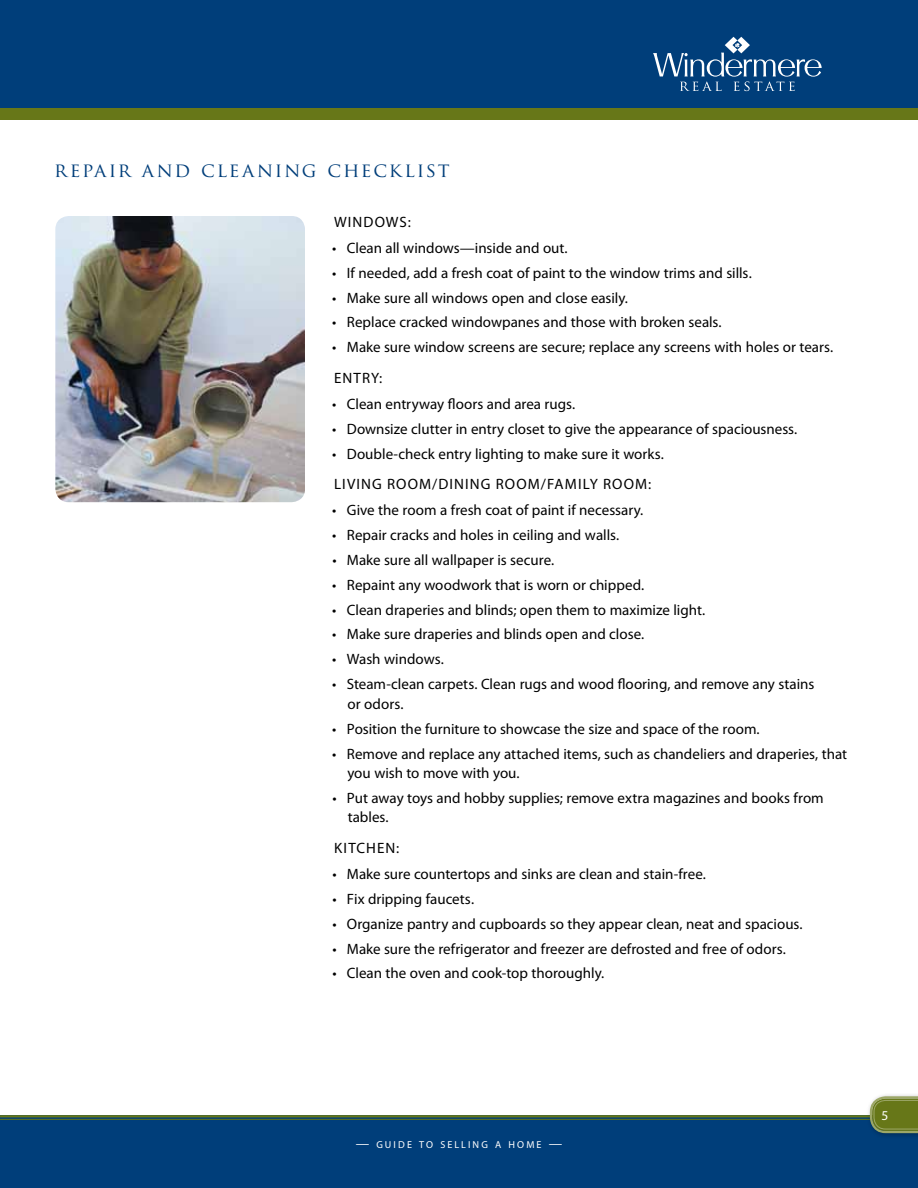
<style>
.page{position:relative;width:918px;height:1188px;background:#fff}
.page>*{position:absolute;margin:0;border:0;box-sizing:border-box;transform-origin:0 0}
.t1{font:19.5px "Trajan Pro";letter-spacing:.085em;color:#003e7a}
.t2{font:15px/19.5px "Myriad Pro";color:#000}
.t3{font:15px "Myriad Pro";letter-spacing:.075em;color:#000}
.t4{font:13.5px "Myriad Pro";color:#fff}
.t5{font:10.2px "Myriad Pro";letter-spacing:.205em;color:#fff}
.s1{font-size:13.5px}
</style>
<div class="page">
<div style="left:0;top:0;width:918px;height:120px;background:#003e7a"></div>
<div style="left:0;top:109px;width:918px;height:11px;background:#677718"></div>
<svg style="left:653px;top:37px;width:169px;height:54px"></svg>
<div style="left:0;top:1115px;width:918px;height:73px;background:#003e7a"></div>
<hr style="left:0;top:1115px;width:918px;height:2px;background:#677718">
<hr style="left:0;top:1119px;width:918px;height:1px;background:#677718">
<div style="left:866px;top:1092px;width:52px;height:47px;background:#000;opacity:.3"></div>
<svg style="left:870px;top:1096px;width:48px;height:37px;background:#748333"></svg>
<img style="left:55px;top:216px;width:250px;height:286px">
<p class="t1" style="left:54px;top:157px;width:397px">REPAIR AND CLEANING CHECKLIST</p>
<p class="t3" style="left:334px;top:213px;width:78px">Windows:</p>
<p class="t2" style="left:332px;top:238px;width:237px">• Clean all windows—inside and out.</p>
<p class="t2" style="left:332px;top:263px;width:421px">• If needed, add a fresh coat of paint to the window trims and sills.</p>
<p class="t2" style="left:332px;top:288px;width:297px">• Make sure all windows open and close easily.</p>
<p class="t2" style="left:332px;top:312px;width:391px">• Replace cracked windowpanes and those with broken seals.</p>
<p class="t2" style="left:332px;top:332px;width:502px;line-height:30.9px">• Make sure window screens are secure; replace any screens with holes or tears.<br>Entry:</p>
<p class="t2" style="left:332px;top:394px;width:244px">• Clean entryway floors and area rugs.</p>
<p class="t2" style="left:332px;top:419px;width:467px">• Downsize clutter in entry closet to give the appearance of spaciousness.</p>
<p class="t2" style="left:332px;top:438px;width:333px;line-height:30.9px">• Double-check entry lighting to make sure it works.<br>Living room/dining room/family room:</p>
<p class="t2" style="left:332px;top:500px;width:313px">• Give the room a fresh coat of paint if necessary.</p>
<p class="t2" style="left:332px;top:525px;width:288px">• Repair cracks and holes in ceiling and walls.</p>
<p class="t2" style="left:332px;top:550px;width:223px">• Make sure all wallpaper is secure.</p>
<p class="t2" style="left:332px;top:575px;width:313px">• Repaint any woodwork that is worn or chipped.</p>
<p class="t2" style="left:332px;top:600px;width:374px">• Clean draperies and blinds; open them to maximize light.</p>
<p class="t2" style="left:332px;top:624px;width:313px">• Make sure draperies and blinds open and close.</p>
<p class="t2" style="left:332px;top:649px;width:113px">• Wash windows.</p>
<p class="t2" style="left:348px;top:674px;width:468px;text-indent:-15px">• Steam-clean carpets. Clean rugs and wood flooring, and remove any stains or odors.</p>
<p class="t2" style="left:332px;top:719px;width:429px">• Position the furniture to showcase the size and space of the room.</p>
<p class="t2" style="left:347px;top:744px;width:501px;text-indent:-15px">• Remove and replace any attached items, such as chandeliers and draperies, that you wish to move with you.</p>
<p class="t2" style="left:348px;top:788px;width:478px;text-indent:-15px">• Put away toys and hobby supplies; remove extra magazines and books from tables.</p>
<p class="t2" style="left:334px;top:838px;width:66px">Kitchen:</p>
<p class="t2" style="left:332px;top:864px;width:375px">• Make sure countertops and sinks are clean and stain-free.</p>
<p class="t2" style="left:332px;top:889px;width:143px">• Fix dripping faucets.</p>
<p class="t2" style="left:332px;top:914px;width:472px">• Organize pantry and cupboards so they appear clean, neat and spacious.</p>
<p class="t2" style="left:332px;top:939px;width:455px">• Make sure the refrigerator and freezer are defrosted and free of odors.</p>
<p class="t2" style="left:332px;top:963px;width:273px">• Clean the oven and cook-top thoroughly.</p>
<p class="t5" style="left:356px;top:1138px;width:208px"><span class="s1">—</span> GUIDE TO SELLING A HOME <span class="s1">—</span></p>
<p class="t4" style="left:882px;top:1107px;width:8px">5</p>
</div>
